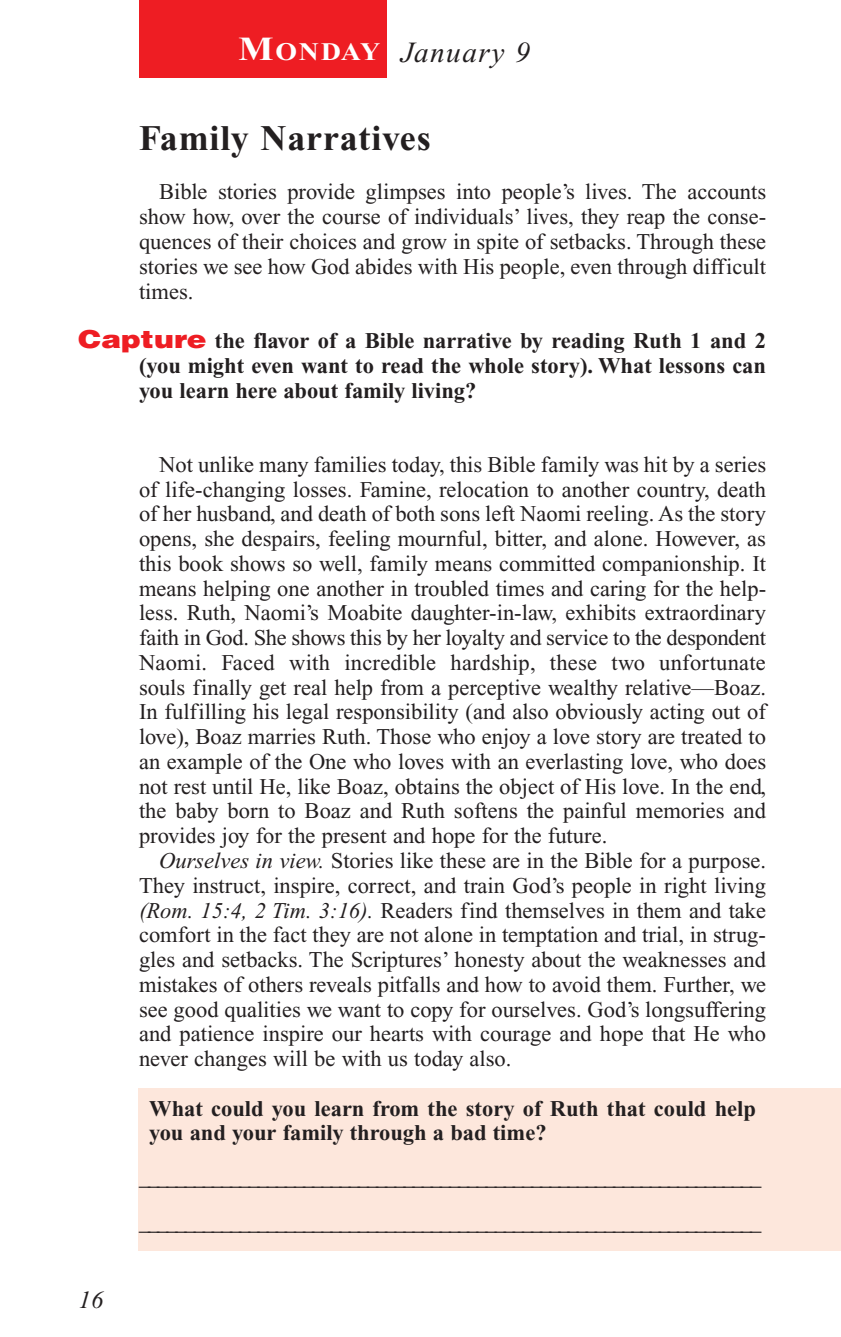
<style>
.page{position:relative;width:841px;height:1337px;background:#fff}
.page>*{position:absolute;margin:0;border:0;box-sizing:border-box;transform-origin:0 0}
.t1{font:700 36px "Times New Roman";letter-spacing:.025em;color:#231f20}
.t2{font:italic 29.25px "Times New Roman";letter-spacing:.05em;color:#231f20}
.t3{font:700 25.2px "Times New Roman";letter-spacing:.03em;color:#fff;scale:1.1 1}
.t4{font:italic 24.75px "Times New Roman";color:#231f20}
.t5{font:22.5px/24.8px "Times New Roman";color:#231f20;text-align:justify}
.t6{font:700 22.5px/24.8px "Times New Roman";color:#231f20;text-align:justify}
.s1{font-size:33.75px}
.s2{font-family:"Helvetica";font-weight:900;font-size:24.75px;color:#ee1d23}
.s3{font-style:italic}
</style>
<div class="page">
<div style="left:138px;top:1088px;width:702px;height:162px;background:#fde7dc"></div>
<div style="left:140px;top:0;width:247px;height:78px;background:#ee1d23"></div>
<p class="t3" style="left:238px;top:44px;width:130px"><span class="s1">M</span>ONDAY</p>
<h2 class="t2" style="left:400px;top:42px;width:131px">January 9</h2>
<h1 class="t1" style="left:139px;top:126px;width:293px">Family Narratives</h1>
<p class="t5" style="left:139px;top:182px;width:628px;text-indent:20px">Bible stories provide glimpses into people’s lives. The accounts show how, over the course of individuals’ lives, they reap the conse&shy;quences of their choices and grow in spite of setbacks. Through these stories we see how God abides with His people, even through difficult times.</p>
<p class="t6" style="left:139px;top:330px;width:628px;text-indent:-61px"><span class="s2">Capture</span> the flavor of a Bible narrative by reading Ruth 1 and 2 (you might even want to read the whole story). What lessons can you learn here about family living?</p>
<p class="t5" style="left:139px;top:454px;width:628px;text-indent:20px">Not unlike many families today, this Bible family was hit by a series of life-changing losses. Famine, relocation to another country, death of her husband, and death of both sons left Naomi reeling. As the story opens, she despairs, feeling mournful, bitter, and alone. However, as this book shows so well, family means committed companionship. It means helping one another in troubled times and caring for the help&shy;less. Ruth, Naomi’s Moabite daughter-in-law, exhibits extraordinary faith in God. She shows this by her loyalty and service to the despondent Naomi. Faced with incredible hardship, these two unfortunate souls finally get real help from a perceptive wealthy relative—Boaz.<br>In fulfilling his legal responsibility (and also obviously acting out of love), Boaz marries Ruth. Those who enjoy a love story are treated to an example of the One who loves with an everlasting love, who does not rest until He, like Boaz, obtains the object of His love. In the end, the baby born to Boaz and Ruth softens the painful memories and provides joy for the present and hope for the future.</p>
<p class="t5" style="left:139px;top:850px;width:628px;text-indent:20px"><span class="s3">Ourselves in view.</span> Stories like these are in the Bible for a purpose.<br>They instruct, inspire, correct, and train God’s people in right living <span class="s3">(Rom. 15:4, 2 Tim. 3:16).</span> Readers find themselves in them and take comfort in the fact they are not alone in temptation and trial, in strug&shy;gles and setbacks. The Scriptures’ honesty about the weaknesses and mistakes of others reveals pitfalls and how to avoid them. Further, we see good qualities we want to copy for ourselves. God’s longsuffering and patience inspire our hearts with courage and hope that He who never changes will be with us today also.</p>
<p class="t6" style="left:149px;top:1098px;width:608px">What could you learn from the story of Ruth that could help you and your family through a bad time?</p>
<p class="t4" style="left:79px;top:1290px;width:26px">16</p>
<p class="t5" style="left:139px;top:1157px;width:623px;line-height:45px">____________________________________________________________________ ____________________________________________________________________</p>
</div>
